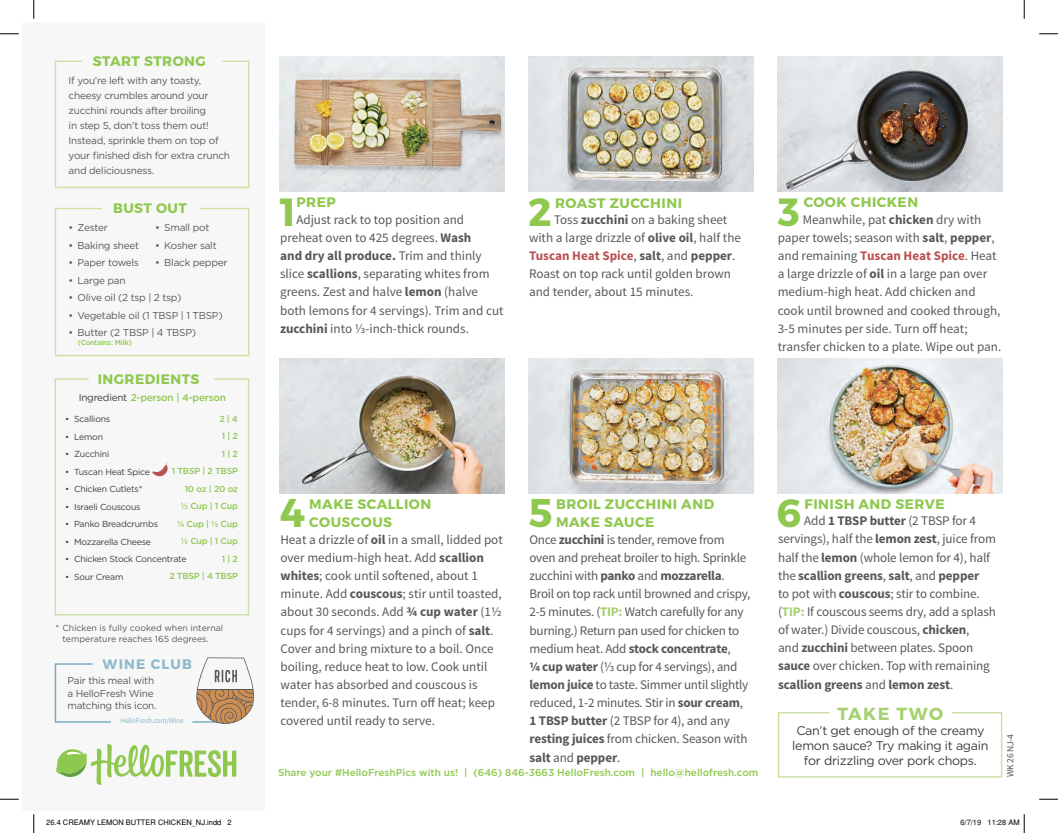
<style>
.page{position:relative;width:1058px;height:833px;background:#fff}
.page>*{position:absolute;margin:0;border:0;box-sizing:border-box;transform-origin:0 0}
.t1{font:700 40px "Montserrat";color:#8fc84e}
.t2{font:700 39.88px "Montserrat";color:#8fc84e}
.t3{font:700 39.25px "Montserrat";color:#8fc84e}
.t4{font:700 39.12px "Montserrat";color:#8fc84e}
.t5{font:700 17.5px "Montserrat";letter-spacing:.085em;color:#a6d170}
.t6{font:700 13.75px/17.5px "Montserrat";letter-spacing:.035em;color:#8fc84e}
.t7{font:700 13.75px "Montserrat";letter-spacing:.085em;color:#8eb9cd}
.t8{font:13.12px/18.1px "Source Sans Pro";color:#57585a}
.t9{font:13.12px/18.1px "Source Sans Pro";letter-spacing:-.02em;color:#57585a}
.t10{font:12.5px/15px "Gotham";letter-spacing:-.025em;color:#3e3e3f;text-align:center}
.t11{font:10px/15px "Gotham";letter-spacing:-.025em;color:#57585a}
.t12{font:500 10px "Gotham";color:#8fc84e}
.t13{font:500 10px "Gotham";letter-spacing:-.025em;color:#8fc84e}
.t14{font:9.62px "Source Sans Pro";color:#57585a}
.t15{font:8.75px "Gotham";letter-spacing:-.025em;color:#3e3e3f}
.t16{font:500 8.75px/17.5px "Gotham";letter-spacing:-.025em;color:#8fc84e;text-align:right}
.t17{font:8.75px/10.5px "Gotham";color:#57585a}
.t18{font:7.5px "Helvetica";color:#000}
.t19{font:7.5px "Source Sans Pro";letter-spacing:-.025em;color:#8eb9cd}
.t20{font:500 7.25px "Gotham";letter-spacing:-.025em;color:#8fc84e}
.s1{font-weight:400;color:#3e3e3f}
.s2{font-weight:700}
.s3{font-weight:700;color:#bb5151}
.s4{font-weight:700;color:#a6d170}
</style>
<div class="page">
<div style="left:23px;top:23px;width:241px;height:787px;background:#f7f7f8"></div>
<svg style="left:54px;top:207px;width:196px;height:150px"></svg>
<svg style="left:54px;top:60px;width:196px;height:128px"></svg>
<svg style="left:54px;top:663px;width:57px;height:60px"></svg>
<svg style="left:56px;top:744px;width:180px;height:40px"></svg>
<svg style="left:54px;top:378px;width:196px;height:238px"></svg>
<svg style="left:777px;top:712px;width:226px;height:66px"></svg>
<img style="left:529px;top:358px;width:225px;height:135px">
<img style="left:280px;top:358px;width:225px;height:135px">
<img style="left:777px;top:358px;width:225px;height:135px">
<svg style="left:152px;top:461px;width:16px;height:19px"></svg>
<img style="left:280px;top:56px;width:225px;height:135px">
<img style="left:529px;top:56px;width:225px;height:135px">
<img style="left:777px;top:56px;width:225px;height:135px">
<svg style="left:193px;top:657px;width:61px;height:67px"></svg>
<svg style="left:0;top:33px;width:19px;height:2px"></svg>
<svg style="left:1039px;top:33px;width:19px;height:2px"></svg>
<svg style="left:0;top:798px;width:19px;height:2px"></svg>
<svg style="left:1039px;top:798px;width:19px;height:2px"></svg>
<svg style="left:33px;top:0;width:2px;height:19px"></svg>
<svg style="left:33px;top:814px;width:2px;height:19px"></svg>
<svg style="left:1023px;top:0;width:2px;height:19px"></svg>
<svg style="left:1023px;top:814px;width:2px;height:19px"></svg>
<p class="t6" style="left:93px;top:52px;width:114px">START STRONG</p>
<p class="t11" style="left:69px;top:72px;width:163px">If you’re left with any toasty, cheesy crumbles around your zucchini rounds after broiling<br>in step 5, don’t toss them out!<br>Instead, sprinkle them on top of your finished dish for extra crunch and deliciousness.</p>
<p class="t6" style="left:113px;top:199px;width:75px">BUST OUT</p>
<p class="t11" style="left:155px;top:220px;width:56px">• Small pot</p>
<p class="t11" style="left:155px;top:237px;width:63px">• Kosher salt</p>
<p class="t11" style="left:155px;top:255px;width:74px">• Black pepper</p>
<p class="t11" style="left:69px;top:220px;width:41px">• Zester</p>
<p class="t11" style="left:69px;top:237px;width:72px">• Baking sheet</p>
<p class="t11" style="left:69px;top:255px;width:72px">• Paper towels</p>
<p class="t11" style="left:69px;top:272px;width:58px">• Large pan</p>
<p class="t11" style="left:69px;top:290px;width:114px">• Olive oil (2 tsp | 2 tsp)</p>
<p class="t11" style="left:69px;top:307px;width:155px">• Vegetable oil (1 TBSP | 1 TBSP)</p>
<p class="t11" style="left:69px;top:325px;width:129px">• Butter (2 TBSP | 4 TBSP)</p>
<p class="t20" style="left:78px;top:337px;width:55px">(Contains: Milk)</p>
<p class="t6" style="left:98px;top:370px;width:103px">INGREDIENTS</p>
<p class="t13" style="left:79px;top:390px;width:149px"><span class="s1">Ingredient</span> 2-person | 4-person</p>
<p class="t16" style="left:169px;top:409px;width:70px">2 | 4<br>1 | 2<br>1 | 2<br>1 TBSP | 2 TBSP<br>10 oz | 20 oz<br>½ Cup | 1 Cup<br>¼ Cup | ½ Cup ½ Cup | 1 Cup<br>1 | 2<br>2 TBSP | 4 TBSP</p>
<p class="t15" style="left:65px;top:414px;width:47px">• Scallions</p>
<p class="t15" style="left:65px;top:431px;width:40px">• Lemon</p>
<p class="t15" style="left:65px;top:449px;width:46px">• Zucchini</p>
<p class="t15" style="left:65px;top:466px;width:87px">• Tuscan Heat Spice</p>
<p class="t15" style="left:65px;top:484px;width:79px">• Chicken Cutlets*</p>
<p class="t15" style="left:65px;top:501px;width:77px">• Israeli Couscous</p>
<p class="t15" style="left:65px;top:519px;width:94px">• Panko Breadcrumbs</p>
<p class="t15" style="left:65px;top:536px;width:87px">• Mozzarella Cheese</p>
<p class="t15" style="left:65px;top:554px;width:123px">• Chicken Stock Concentrate</p>
<p class="t15" style="left:65px;top:571px;width:60px">• Sour Cream</p>
<p class="t17" style="left:62px;top:623px;width:162px;text-indent:-7px">* Chicken is fully cooked when internal temperature reaches 165 degrees.</p>
<p class="t7" style="left:103px;top:655px;width:91px">WINE CLUB</p>
<p class="t11" style="left:68px;top:674px;width:91px;line-height:12.5px">Pair this meal with a HelloFresh Wine matching this icon.</p>
<p class="t19" style="left:120px;top:716px;width:65px">HelloFresh.com/Wine</p>
<h3 class="t4" style="left:280px;top:187px;width:18px">1</h3>
<h3 class="t3" style="left:528px;top:187px;width:25px">2</h3>
<h3 class="t3" style="left:778px;top:187px;width:23px">3</h3>
<p class="t6" style="left:555px;top:194px;width:128px">ROAST ZUCCHINI</p>
<p class="t6" style="left:803px;top:194px;width:116px">COOK CHICKEN</p>
<p class="t6" style="left:296px;top:194px;width:41px">PREP</p>
<p class="t8" style="left:280px;top:211px;width:225px;text-indent:16px">Adjust rack to top position and preheat oven to 425 degrees. <span class="s2">Wash<br>and dry all produce.</span> Trim and thinly slice <span class="s2">scallions</span>, separating whites from greens. Zest and halve <span class="s2">lemon</span> (halve both lemons for 4 servings). Trim and cut <span class="s2">zucchini</span> into ⅓-inch-thick rounds.</p>
<p class="t8" style="left:529px;top:211px;width:213px;text-indent:25px">Toss <span class="s2">zucchini</span> on a baking sheet with a large drizzle of <span class="s2">olive oil</span>, half the <span class="s3">Tuscan Heat Spice</span>, <span class="s2">salt</span>, and <span class="s2">pepper</span>.<br>Roast on top rack until golden brown and tender, about 15 minutes.</p>
<p class="t8" style="left:777px;top:211px;width:225px;text-indent:25px">Meanwhile, pat <span class="s2">chicken</span> dry with paper towels; season with <span class="s2">salt</span>, <span class="s2">pepper</span>, and remaining <span class="s3">Tuscan Heat Spice</span>. Heat a large drizzle of <span class="s2">oil</span> in a large pan over medium-high heat. Add chicken and cook until browned and cooked through, 3-5 minutes per side. Turn off heat; transfer chicken to a plate. Wipe out pan.</p>
<h1 class="t1" style="left:280px;top:488px;width:27px">4</h1>
<h2 class="t2" style="left:529px;top:488px;width:25px">5</h2>
<h3 class="t3" style="left:776px;top:489px;width:26px">6</h3>
<p class="t6" style="left:309px;top:496px;width:123px">MAKE SCALLION<br>COUSCOUS</p>
<p class="t6" style="left:556px;top:496px;width:160px">BROIL ZUCCHINI AND<br>MAKE SAUCE</p>
<p class="t6" style="left:804px;top:496px;width:142px">FINISH AND SERVE</p>
<p class="t8" style="left:778px;top:512px;width:219px;text-indent:26px">Add <span class="s2">1 TBSP butter</span> (2 TBSP for 4 servings), half the <span class="s2">lemon zest</span>, juice from half the <span class="s2">lemon</span> (whole lemon for 4), half the <span class="s2">scallion greens</span>, <span class="s2">salt</span>, and <span class="s2">pepper<br></span>to pot with <span class="s2">couscous</span>; stir to combine. (<span class="s4">TIP:</span> If couscous seems dry, add a splash of water.) Divide couscous, <span class="s2">chicken</span>,<br>and <span class="s2">zucchini</span> between plates. Spoon <span class="s2">sauce</span> over chicken. Top with remaining <span class="s2">scallion greens</span> and <span class="s2">lemon zest</span>.</p>
<h3 class="t5" style="left:837px;top:702px;width:107px">TAKE TWO</h3>
<p class="t8" style="left:280px;top:530px;width:224px">Heat a drizzle of <span class="s2">oil</span> in a small, lidded pot over medium-high heat. Add <span class="s2">scallion whites</span>; cook until softened, about 1 minute. Add <span class="s2">couscous</span>; stir until toasted, about 30 seconds. Add <span class="s2">¾ cup water</span> (1½ cups for 4 servings) and a pinch of <span class="s2">salt</span>.<br>Cover and bring mixture to a boil. Once boiling, reduce heat to low. Cook until water has absorbed and couscous is tender, 6-8 minutes. Turn off heat; keep covered until ready to serve.</p>
<p class="t9" style="left:529px;top:530px;width:222px">Once <span class="s2">zucchini</span> is tender, remove from oven and preheat broiler to high. Sprinkle zucchini with <span class="s2">panko</span> and <span class="s2">mozzarella</span>.<br>Broil on top rack until browned and crispy, 2-5 minutes. (<span class="s4">TIP:</span> Watch carefully for any burning.) Return pan used for chicken to medium heat. Add <span class="s2">stock concentrate</span>,<br><span class="s2">¼ cup water</span> (⅓ cup for 4 servings), and <span class="s2">lemon juice</span> to taste. Simmer until slightly reduced, 1-2 minutes. Stir in <span class="s2">sour cream</span>, <span class="s2">1 TBSP butter</span> (2 TBSP for 4), and any <span class="s2">resting juices</span> from chicken. Season with <span class="s2">salt</span> and <span class="s2">pepper</span>.</p>
<p class="t10" style="left:792px;top:722px;width:198px">Can’t get enough of the creamy lemon sauce? Try making it again for drizzling over pork chops.</p>
<p class="t12" style="left:278px;top:766px;width:482px">Share your #HelloFreshPics with us! | (646) 846-3663 HelloFresh.com | hello@hellofresh.com</p>
<p class="t14" style="left:1004px;top:776px;width:44px;rotate:-90deg">WK 26 NJ-4</p>
<p class="t18" style="left:46px;top:818px;width:187px">26.4 CREAMY LEMON BUTTER CHICKEN_NJ.indd 2</p>
<p class="t18" style="left:960px;top:818px;width:61px">6/7/19 11:28 AM</p>
</div>
